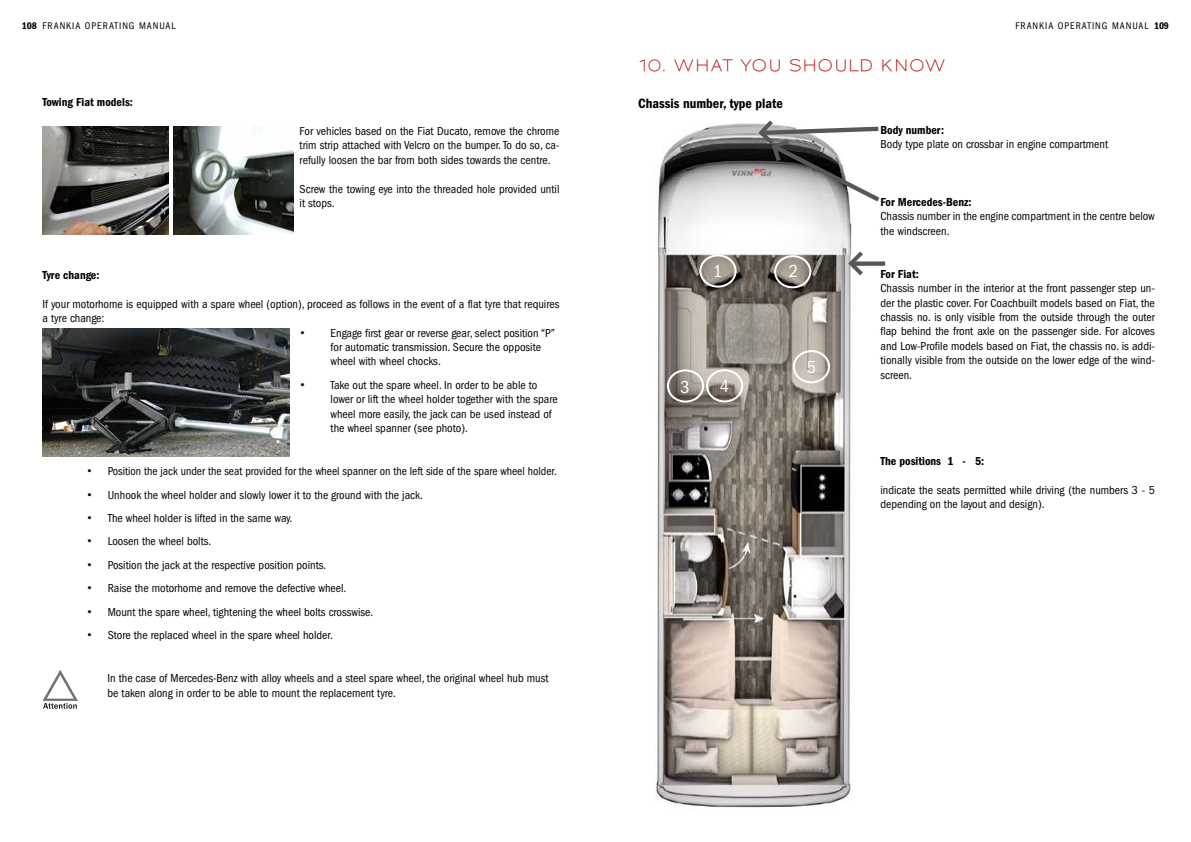
<style>
.page{position:relative;width:1191px;height:842px;background:#fff}
.page>*{position:absolute;margin:0;border:0;box-sizing:border-box;transform-origin:0 0}
.t1{font:condensed 18px "Franklin Gothic";color:#fff}
.t2{font:600 16px "Sansumi";letter-spacing:.055em;color:#b70e0c}
.t3{font:600 condensed 14px "Franklin Gothic";color:#000}
.t4{font:condensed 12px/14.4px "Franklin Gothic";color:#000}
.t5{font:600 condensed 12px "Franklin Gothic";color:#000}
.t6{font:condensed 10px "Franklin Gothic";letter-spacing:.1em;color:#000}
.s1{font-weight:600}
.s2{font-family:"Arial";font-stretch:normal}
</style>
<div class="page">
<img style="left:43px;top:126px;width:125px;height:109px">
<img style="left:174px;top:127px;width:120px;height:107px">
<img style="left:43px;top:328px;width:247px;height:128px">
<svg style="left:43px;top:670px;width:35px;height:39px"></svg>
<img style="left:655px;top:123px;width:198px;height:685px">
<div style="left:699px;top:254px;width:37px;height:34px;border:2px solid #fff;border-radius:50%"></div>
<div style="left:774px;top:255px;width:37px;height:33px;border:2px solid #fff;border-radius:50%"></div>
<div style="left:793px;top:350px;width:37px;height:33px;border:2px solid #fff;border-radius:50%"></div>
<div style="left:667px;top:369px;width:37px;height:34px;border:2px solid #fff;border-radius:50%"></div>
<div style="left:706px;top:369px;width:37px;height:33px;border:2px solid #fff;border-radius:50%"></div>
<svg style="left:867px;top:261px;width:18px;height:5px"></svg>
<svg style="left:845px;top:247px;width:22px;height:33px"></svg>
<svg style="left:755px;top:120px;width:125px;height:83px"></svg>
<p class="t6" style="left:22px;top:20px;width:155px"><span class="s1">108</span> FRANKIA OPERATING MANUAL</p>
<p class="t6" style="left:1015px;top:20px;width:155px">FRANKIA OPERATING MANUAL <span class="s1">109</span></p>
<p class="t5" style="left:43px;top:95px;width:92px">Towing Fiat models:</p>
<p class="t4" style="left:300px;top:124px;width:261px;text-align:justify">For vehicles based on the Fiat Ducato, remove the chrome trim strip attached with Velcro on the bumper. To do so, ca&shy;refully loosen the bar from both sides towards the centre.</p>
<p class="t4" style="left:300px;top:181px;width:261px">Screw the towing eye into the threaded hole provided until it stops.</p>
<p class="t5" style="left:43px;top:268px;width:59px">Tyre change:</p>
<p class="t4" style="left:43px;top:297px;width:518px">If your motorhome is equipped with a spare wheel (option), proceed as follows in the event of a flat tyre that requires a tyre change:</p>
<p class="t4" style="left:331px;top:325px;width:226px;text-indent:-30px"><span class="s2">•</span> Engage first gear or reverse gear, select position “P” for automatic transmission. Secure the opposite wheel with wheel chocks.</p>
<p class="t4" style="left:331px;top:378px;width:229px;text-indent:-30px"><span class="s2">•</span> Take out the spare wheel. In order to be able to lower or lift the wheel holder together with the spare wheel more easily, the jack can be used instead of the wheel spanner (see photo).</p>
<p class="t4" style="left:88px;top:464px;width:471px"><span class="s2">•</span> Position the jack under the seat provided for the wheel spanner on the left side of the spare wheel holder.</p>
<p class="t4" style="left:88px;top:487px;width:337px"><span class="s2">•</span> Unhook the wheel holder and slowly lower it to the ground with the jack.</p>
<p class="t4" style="left:88px;top:511px;width:206px"><span class="s2">•</span> The wheel holder is lifted in the same way.</p>
<p class="t4" style="left:88px;top:534px;width:125px"><span class="s2">•</span> Loosen the wheel bolts.</p>
<p class="t4" style="left:88px;top:558px;width:240px"><span class="s2">•</span> Position the jack at the respective position points.</p>
<p class="t4" style="left:88px;top:581px;width:260px"><span class="s2">•</span> Raise the motorhome and remove the defective wheel.</p>
<p class="t4" style="left:88px;top:604px;width:287px"><span class="s2">•</span> Mount the spare wheel, tightening the wheel bolts crosswise.</p>
<p class="t4" style="left:88px;top:628px;width:247px"><span class="s2">•</span> Store the replaced wheel in the spare wheel holder.</p>
<p class="t4" style="left:108px;top:671px;width:442px">In the case of Mercedes-Benz with alloy wheels and a steel spare wheel, the original wheel hub must be taken along in order to be able to mount the replacement tyre.</p>
<h2 class="t2" style="left:638px;top:57px;width:308px">10. WHAT YOU SHOULD KNOW</h2>
<p class="t3" style="left:638px;top:95px;width:146px">Chassis number, type plate</p>
<h1 class="t1" style="left:713px;top:261px;width:11px">1</h1>
<h1 class="t1" style="left:789px;top:261px;width:11px">2</h1>
<h1 class="t1" style="left:680px;top:377px;width:11px">3</h1>
<h1 class="t1" style="left:719px;top:376px;width:11px">4</h1>
<h1 class="t1" style="left:806px;top:357px;width:11px">5</h1>
<p class="t5" style="left:880px;top:123px;width:65px">Body number:</p>
<p class="t4" style="left:880px;top:137px;width:229px">Body type plate on crossbar in engine compartment</p>
<p class="t5" style="left:880px;top:195px;width:92px">For Mercedes-Benz:</p>
<p class="t4" style="left:880px;top:209px;width:276px">Chassis number in the engine compartment in the centre below the windscreen.</p>
<p class="t5" style="left:880px;top:267px;width:40px">For Fiat:</p>
<p class="t4" style="left:880px;top:281px;width:276px;text-align:justify">Chassis number in the interior at the front passenger step un&shy;der the plastic cover. For Coachbuilt models based on Fiat, the chassis no. is only visible from the outside through the outer flap behind the front axle on the passenger side. For alcoves and Low-Profile models based on Fiat, the chassis no. is addi&shy;tionally visible from the outside on the lower edge of the wind&shy;screen.</p>
<p class="t5" style="left:880px;top:454px;width:105px">The positions 1 - 5:</p>
<p class="t4" style="left:880px;top:483px;width:276px">indicate the seats permitted while driving (the numbers 3 - 5 depending on the layout and design).</p>
</div>
